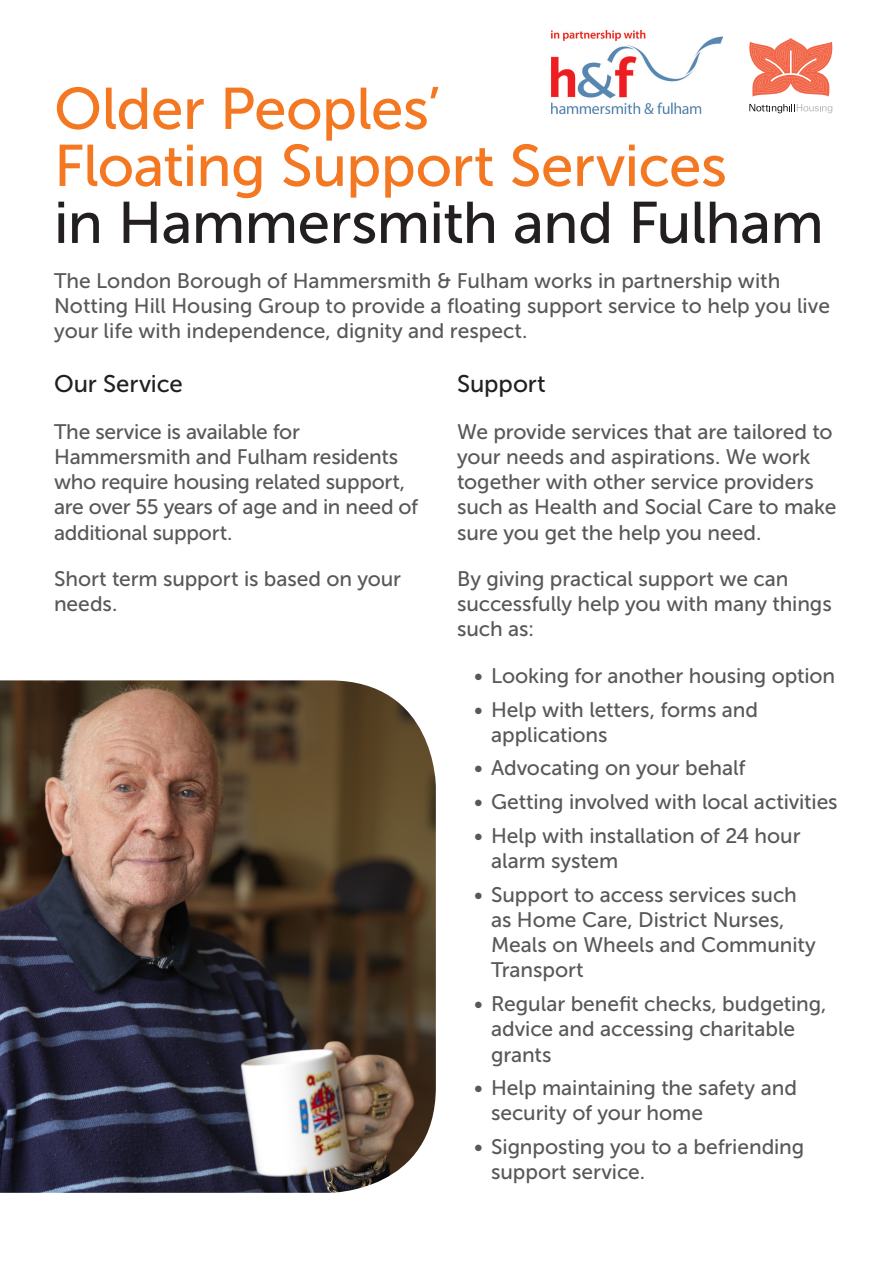
<style>
.page{position:relative;width:893px;height:1263px;background:#fff}
.page>*{position:absolute;margin:0;border:0;box-sizing:border-box;transform-origin:0 0}
.t1{font:58.5px/57px "Museo Sans 500";letter-spacing:-.01em;color:#f47721}
.t2{font:24px "Museo Sans 500";letter-spacing:-.005em;color:#231f20}
.t3{font:21px/25.2px "Museo Sans 500";letter-spacing:-.005em;color:#57585a}
.s1{color:#231f20}
</style>
<div class="page">
<img style="left:0;top:680px;width:436px;height:513px">
<svg style="left:749px;top:38px;width:84px;height:75px"></svg>
<img style="left:552px;top:31px;width:170px;height:83px">
<p class="t1" style="left:54px;top:80px;width:771px">Older Peoples’<br>Floating Support Services<br><span class="s1">in Hammersmith and Fulham</span></p>
<p class="t3" style="left:54px;top:268px;width:777px">The London Borough of Hammersmith &amp; Fulham works in partnership with<br>Notting Hill Housing Group to provide a floating support service to help you live your life with independence, dignity and respect.</p>
<p class="t2" style="left:54px;top:371px;width:130px">Our Service</p>
<p class="t3" style="left:54px;top:419px;width:366px">The service is available for<br>Hammersmith and Fulham residents who require housing related support, are over 55 years of age and in need of additional support.</p>
<p class="t3" style="left:54px;top:566px;width:349px">Short term support is based on your needs.</p>
<p class="t2" style="left:457px;top:371px;width:90px">Support</p>
<p class="t3" style="left:457px;top:419px;width:381px">We provide services that are tailored to your needs and aspirations. We work together with other service providers such as Health and Social Care to make sure you get the help you need.</p>
<p class="t3" style="left:457px;top:566px;width:376px">By giving practical support we can successfully help you with many things such as:</p>
<p class="t3" style="left:474px;top:663px;width:363px">• Looking for another housing option</p>
<p class="t3" style="left:491px;top:697px;width:268px;text-indent:-17px">• Help with letters, forms and applications</p>
<p class="t3" style="left:474px;top:756px;width:273px">• Advocating on your behalf</p>
<p class="t3" style="left:474px;top:789px;width:365px">• Getting involved with local activities</p>
<p class="t3" style="left:491px;top:823px;width:311px;text-indent:-17px">• Help with installation of 24 hour alarm system</p>
<p class="t3" style="left:491px;top:882px;width:326px;text-indent:-17px">• Support to access services such as Home Care, District Nurses,<br>Meals on Wheels and Community<br>Transport</p>
<p class="t3" style="left:491px;top:991px;width:337px;text-indent:-17px">• Regular benefit checks, budgeting, advice and accessing charitable grants</p>
<p class="t3" style="left:491px;top:1075px;width:307px;text-indent:-17px">• Help maintaining the safety and security of your home</p>
<p class="t3" style="left:491px;top:1134px;width:315px;text-indent:-17px">• Signposting you to a befriending support service.</p>
</div>
